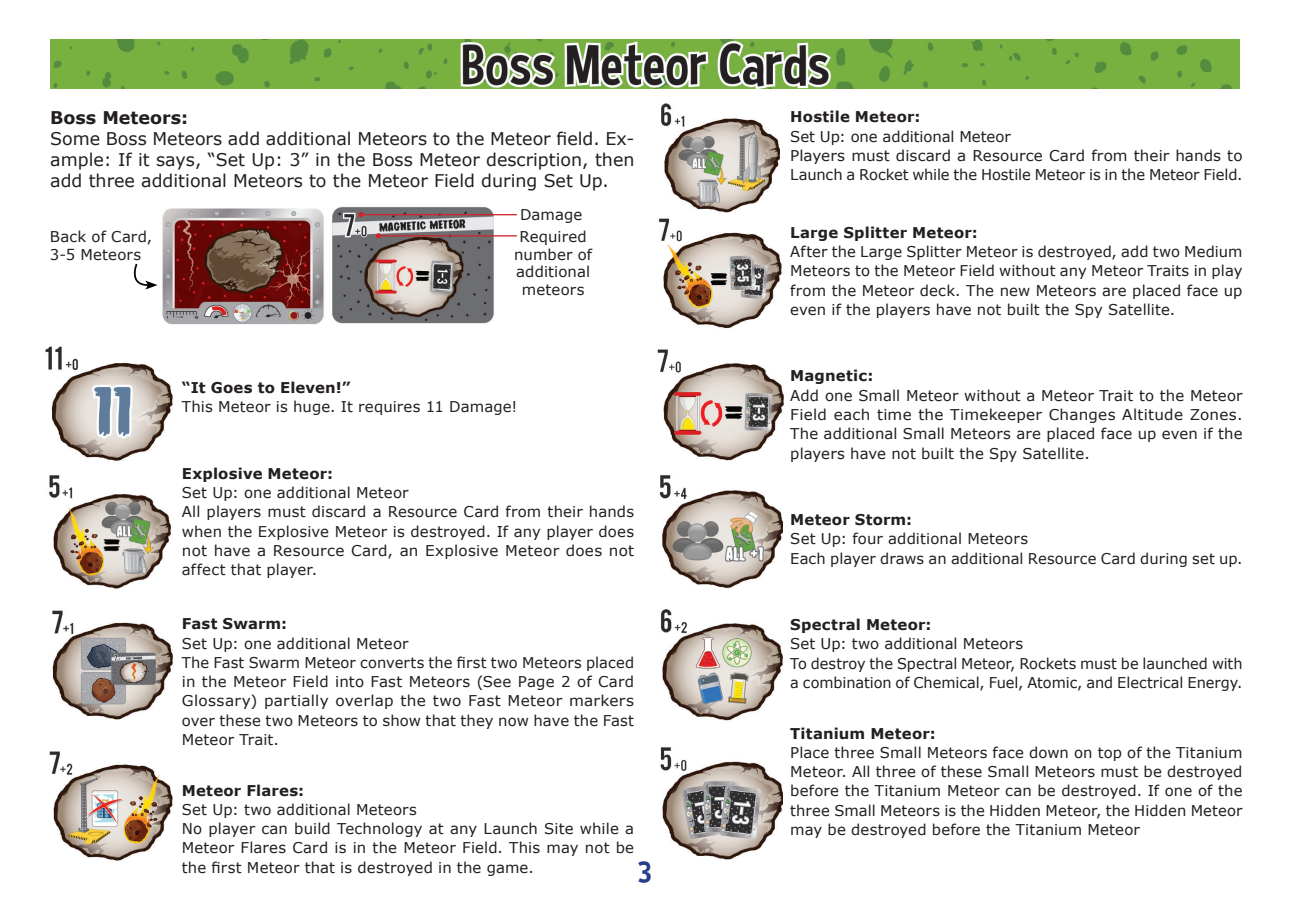
<style>
.page{position:relative;width:1290px;height:923px;background:#fff}
.page>*{position:absolute;margin:0;border:0;box-sizing:border-box;transform-origin:0 0}
.t1{font:31.5px "Curse Casual";color:#253f8e}
.t2{font:17.5px/21px "Verdana";color:#231f20;text-align:justify}
.t3{font:700 17.5px "Verdana";color:#231f20}
.Body_Text{font:14.88px/19.2px "Verdana";letter-spacing:.01em;color:#231f20;text-align:justify}
.Body_Text-2{font:700 14.88px "Verdana";letter-spacing:.015em;color:#231f20}
</style>
<div class="page">
<img style="left:45px;top:346px;width:128px;height:115px">
<img style="left:49px;top:475px;width:125px;height:245px">
<img style="left:49px;top:751px;width:124px;height:110px">
<img style="left:661px;top:103px;width:119px;height:109px">
<img style="left:658px;top:218px;width:124px;height:111px">
<img style="left:657px;top:349px;width:127px;height:112px">
<img style="left:659px;top:475px;width:123px;height:114px">
<img style="left:660px;top:609px;width:123px;height:112px">
<img style="left:660px;top:747px;width:123px;height:113px">
<img style="left:103px;top:207px;width:414px;height:144px">
<img style="left:50px;top:40px;width:1189px;height:49px">
<hr style="left:361px;top:214px;width:156px;height:1px;background:#d1232a">
<svg style="left:358px;top:212px;width:5px;height:5px"></svg>
<hr style="left:378px;top:235px;width:139px;height:1px;background:#d1232a">
<svg style="left:376px;top:233px;width:5px;height:5px"></svg>
<svg style="left:128px;top:262px;width:30px;height:27px"></svg>
<p class="t3" style="left:50px;top:106px;width:140px">Boss Meteors:</p>
<p class="t2" style="left:50px;top:128px;width:586px">Some Boss Meteors add additional Meteors to the Meteor field. Ex&shy;ample: If it says, “Set Up: 3” in the Boss Meteor description, then add three additional Meteors to the Meteor Field during Set Up.</p>
<p class="Body_Text" style="left:50px;top:227px;width:104px">Back of Card,</p>
<p class="Body_Text" style="left:50px;top:244px;width:93px">3-5 Meteors</p>
<p class="Body_Text" style="left:520px;top:205px;width:64px">Damage</p>
<p class="Body_Text" style="left:519px;top:227px;width:69px">Required</p>
<p class="Body_Text" style="left:514px;top:244px;width:79px">number of</p>
<p class="Body_Text" style="left:516px;top:263px;width:75px;line-height:17.5px;text-align:center">additional meteors</p>
<p class="Body_Text-2" style="left:182px;top:377px;width:170px">“It Goes to Eleven!”</p>
<p class="Body_Text" style="left:182px;top:397px;width:337px">This Meteor is huge. It requires 11 Damage!</p>
<p class="Body_Text-2" style="left:182px;top:463px;width:153px">Explosive Meteor:</p>
<p class="Body_Text" style="left:182px;top:483px;width:228px">Set Up: one additional Meteor</p>
<p class="Body_Text" style="left:182px;top:502px;width:454px">All players must discard a Resource Card from their hands when the Explosive Meteor is destroyed. If any player does not have a Resource Card, an Explosive Meteor does not affect that player.</p>
<p class="Body_Text-2" style="left:182px;top:613px;width:107px">Fast Swarm:</p>
<p class="Body_Text" style="left:182px;top:633px;width:228px">Set Up: one additional Meteor</p>
<p class="Body_Text" style="left:182px;top:652px;width:454px">The Fast Swarm Meteor converts the first two Meteors placed in the Meteor Field into Fast Meteors (See Page 2 of Card Glossary) partially overlap the two Fast Meteor markers over these two Meteors to show that they now have the Fast Meteor Trait.</p>
<p class="Body_Text-2" style="left:182px;top:779px;width:124px">Meteor Flares:</p>
<p class="Body_Text" style="left:182px;top:799px;width:236px">Set Up: two additional Meteors</p>
<p class="Body_Text" style="left:182px;top:819px;width:454px">No player can build Technology at any Launch Site while a Meteor Flares Card is in the Meteor Field. This may not be the first Meteor that is destroyed in the game.</p>
<h1 class="t1" style="left:637px;top:853px;width:16px">3</h1>
<p class="Body_Text-2" style="left:790px;top:106px;width:132px">Hostile Meteor:</p>
<p class="Body_Text" style="left:790px;top:126px;width:222px">Set Up: one additional Meteor</p>
<p class="Body_Text" style="left:790px;top:146px;width:454px">Players must discard a Resource Card from their hands to<br>Launch a Rocket while the Hostile Meteor is in the Meteor Field.</p>
<p class="Body_Text-2" style="left:790px;top:222px;width:189px">Large Splitter Meteor:</p>
<p class="Body_Text" style="left:790px;top:242px;width:454px">After the Large Splitter Meteor is destroyed, add two Medium Meteors to the Meteor Field without any Meteor Traits in play from the Meteor deck. The new Meteors are placed face up even if the players have not built the Spy Satellite.</p>
<p class="Body_Text-2" style="left:790px;top:365px;width:85px">Magnetic:</p>
<p class="Body_Text" style="left:790px;top:385px;width:454px">Add one Small Meteor without a Meteor Trait to the Meteor Field each time the Timekeeper Changes Altitude Zones.<br>The additional Small Meteors are placed face up even if the players have not built the Spy Satellite.</p>
<p class="Body_Text-2" style="left:790px;top:509px;width:124px">Meteor Storm:</p>
<p class="Body_Text" style="left:790px;top:529px;width:239px">Set Up: four additional Meteors</p>
<p class="Body_Text" style="left:790px;top:548px;width:454px">Each player draws an additional Resource Card during set up.</p>
<p class="Body_Text-2" style="left:790px;top:614px;width:143px">Spectral Meteor:</p>
<p class="Body_Text" style="left:790px;top:634px;width:234px">Set Up: two additional Meteors</p>
<p class="Body_Text" style="left:790px;top:653px;width:454px">To destroy the Spectral Meteor, Rockets must be launched with a combination of Chemical, Fuel, Atomic, and Electrical Energy.</p>
<p class="Body_Text-2" style="left:790px;top:722px;width:147px">Titanium Meteor:</p>
<p class="Body_Text" style="left:790px;top:742px;width:454px">Place three Small Meteors face down on top of the Titanium Meteor. All three of these Small Meteors must be destroyed before the Titanium Meteor can be destroyed. If one of the three Small Meteors is the Hidden Meteor, the Hidden Meteor may be destroyed before the Titanium Meteor</p>
</div>
